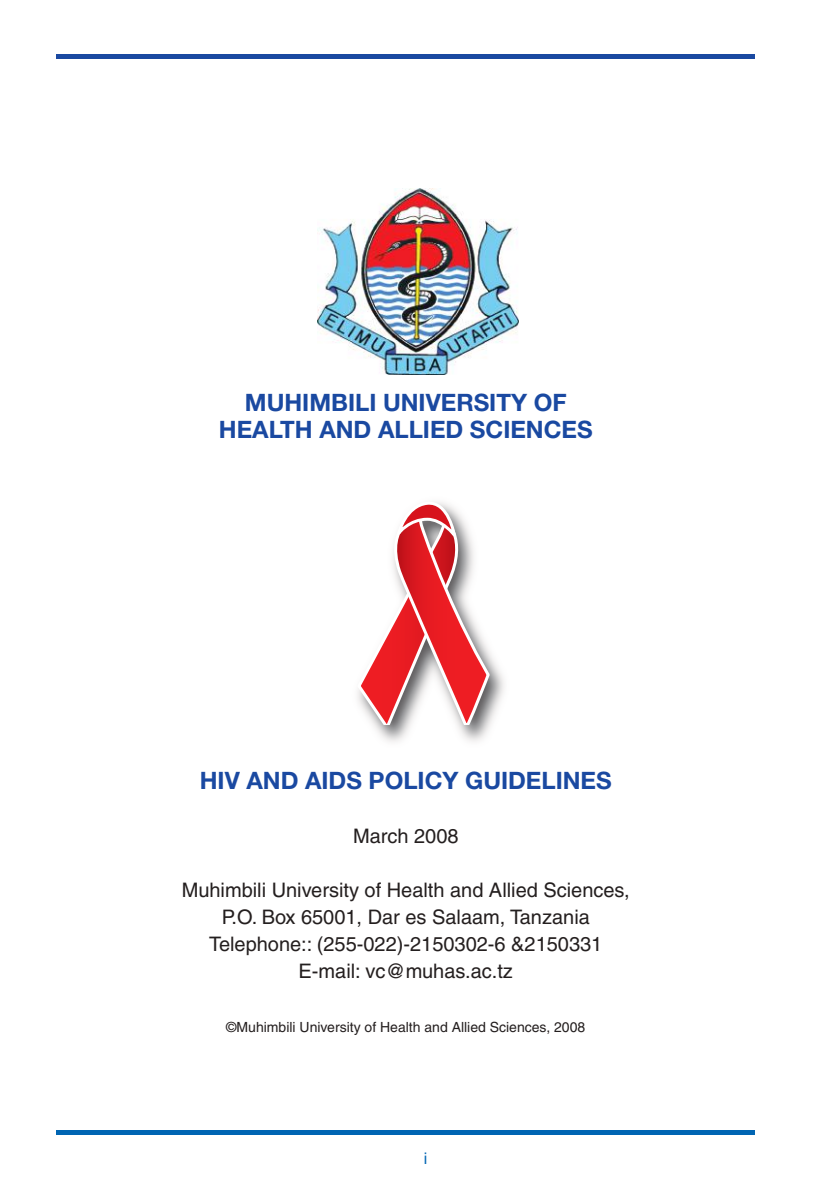
<style>
.page{position:relative;width:840px;height:1191px;background:#fff}
.page>*{position:absolute;margin:0;border:0;box-sizing:border-box;transform-origin:0 0}
.t1{font:700 24px/27px "Helvetica Neue";color:#1a49a1;text-align:center}
.t2{font:20px/27px "Helvetica";color:#241f1f;text-align:center}
.t3{font:16px "Helvetica";color:#0065b3}
.t4{font:14px "Helvetica";color:#241f1f}
</style>
<div class="page">
<hr style="left:57px;top:54px;width:697px;height:4px;background:#1a49a1">
<hr style="left:57px;top:1130px;width:697px;height:4px;background:#0065b3">
<img style="left:317px;top:189px;width:201px;height:185px">
<img style="left:373px;top:651px;width:131px;height:91px">
<svg style="left:357px;top:502px;width:132px;height:223px"></svg>
<p class="t1" style="left:219px;top:391px;width:375px">MUHIMBILI UNIVERSITY OF<br>HEALTH AND ALLIED SCIENCES</p>
<p class="t1" style="left:200px;top:769px;width:413px">HIV AND AIDS POLICY GUIDELINES</p>
<p class="t2" style="left:353px;top:824px;width:107px">March 2008</p>
<p class="t2" style="left:182px;top:878px;width:449px">Muhimbili University of Health and Allied Sciences, P.O. Box 65001, Dar es Salaam, Tanzania Telephone:: (255-022)-2150302-6 &amp;2150331<br>E-mail: vc@muhas.ac.tz</p>
<p class="t4" style="left:226px;top:1022px;width:360px">©Muhimbili University of Health and Allied Sciences, 2008</p>
<p class="t3" style="left:423px;top:1152px;width:5px">i</p>
</div>
